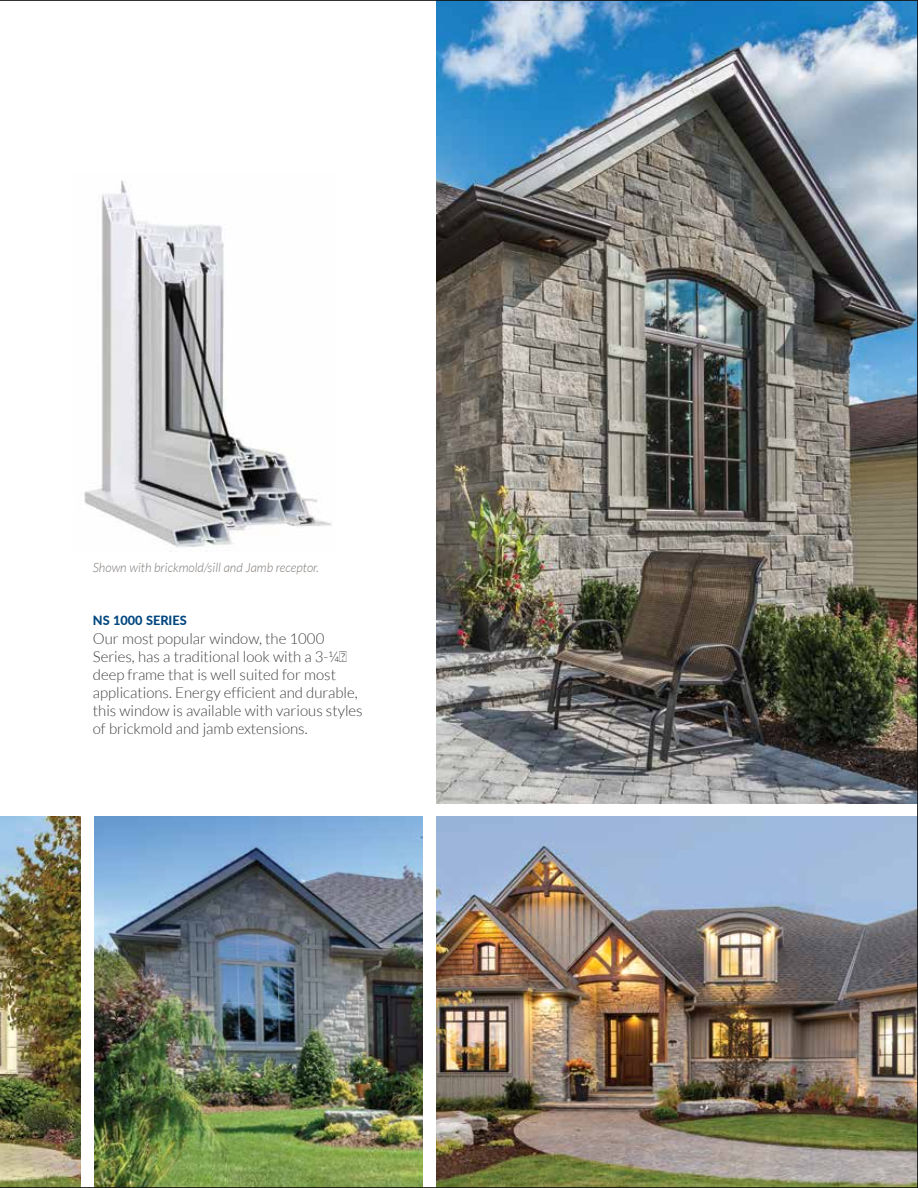
<style>
.page{position:relative;width:918px;height:1188px;background:#fff}
.page>*{position:absolute;margin:0;border:0;box-sizing:border-box;transform-origin:0 0}
.t1{font:300 15px/18px "Lato";color:#414042}
.t2{font:italic 300 12.75px "Lato";color:#7d7773}
.t3{font:800 12.75px "Lato";color:#00467f}
</style>
<div class="page">
<img style="left:0;top:0;width:918px;height:1188px">
<p class="t2" style="left:93px;top:561px;width:228px">Shown with brickmold/sill and Jamb receptor.</p>
<p class="t3" style="left:93px;top:610px;width:95px">NS 1000 SERIES</p>
<p class="t1" style="left:93px;top:630px;width:271px">Our most popular window, the 1000<br>Series, has a traditional look with a 3-¼″ deep frame that is well suited for most applications. Energy efficient and durable, this window is available with various styles of brickmold and jamb extensions.</p>
</div>
